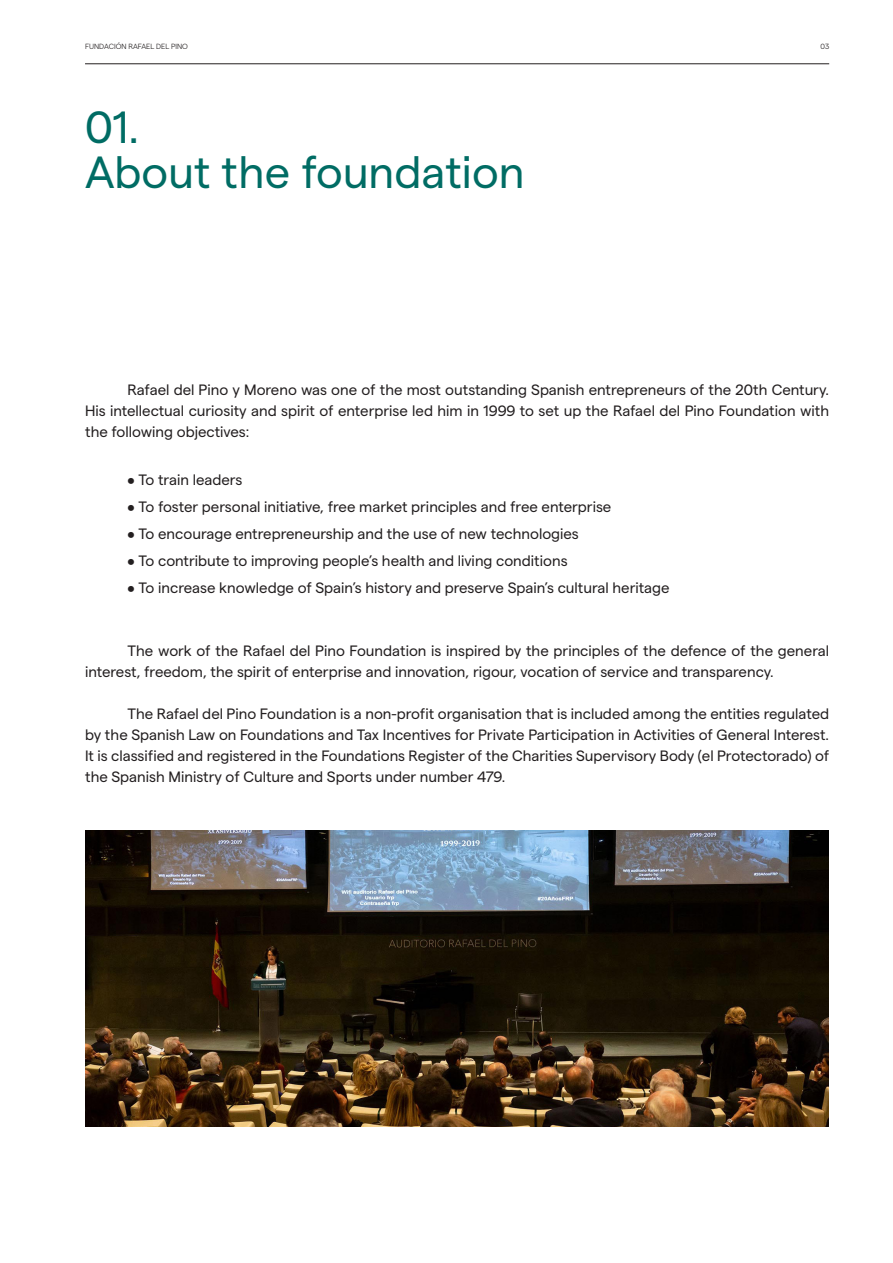
<style>
.page{position:relative;width:893px;height:1263px;background:#fff}
.page>*{position:absolute;margin:0;border:0;box-sizing:border-box;transform-origin:0 0}
.t1{font:45px "Matter";color:#006c64}
.Indentado_1ª_Línia_d{font:15px/21px "Matter";color:#231f20;text-align:justify}
.t2{font:300 7.5px "Matter";color:#231f20}
</style>
<div class="page">
<hr style="left:85px;top:63px;width:744px;height:1px;background:#231f20">
<img style="left:86px;top:831px;width:742px;height:296px">
<p class="t2" style="left:85px;top:41px;width:104px">FUNDACIÓN RAFAEL DEL PINO</p>
<p class="t2" style="left:821px;top:41px;width:10px">03</p>
<p class="t1" style="left:85px;top:94px;width:55px">01.</p>
<p class="t1" style="left:85px;top:139px;width:441px">About the foundation</p>
<p class="Indentado_1ª_Línia_d" style="left:85px;top:378px;width:746px;text-indent:43px">Rafael del Pino y Moreno was one of the most outstanding Spanish entrepreneurs of the 20th Century.<br>His intellectual curiosity and spirit of enterprise led him in 1999 to set up the Rafael del Pino Foundation with the following objectives:</p>
<p class="Indentado_1ª_Línia_d" style="left:128px;top:468px;width:116px">• To train leaders</p>
<p class="Indentado_1ª_Línia_d" style="left:128px;top:495px;width:485px">• To foster personal initiative, free market principles and free enterprise</p>
<p class="Indentado_1ª_Línia_d" style="left:128px;top:522px;width:453px">• To encourage entrepreneurship and the use of new technologies</p>
<p class="Indentado_1ª_Línia_d" style="left:128px;top:549px;width:442px">• To contribute to improving people’s health and living conditions</p>
<p class="Indentado_1ª_Línia_d" style="left:128px;top:576px;width:543px">• To increase knowledge of Spain’s history and preserve Spain’s cultural heritage</p>
<p class="Indentado_1ª_Línia_d" style="left:85px;top:639px;width:746px;text-indent:43px">The work of the Rafael del Pino Foundation is inspired by the principles of the defence of the general interest, freedom, the spirit of enterprise and innovation, rigour, vocation of service and transparency.</p>
<p class="Indentado_1ª_Línia_d" style="left:85px;top:702px;width:746px;text-indent:43px">The Rafael del Pino Foundation is a non-profit organisation that is included among the entities regulated by the Spanish Law on Foundations and Tax Incentives for Private Participation in Activities of General Interest.<br>It is classified and registered in the Foundations Register of the Charities Supervisory Body (el Protectorado) of the Spanish Ministry of Culture and Sports under number 479.</p>
</div>
